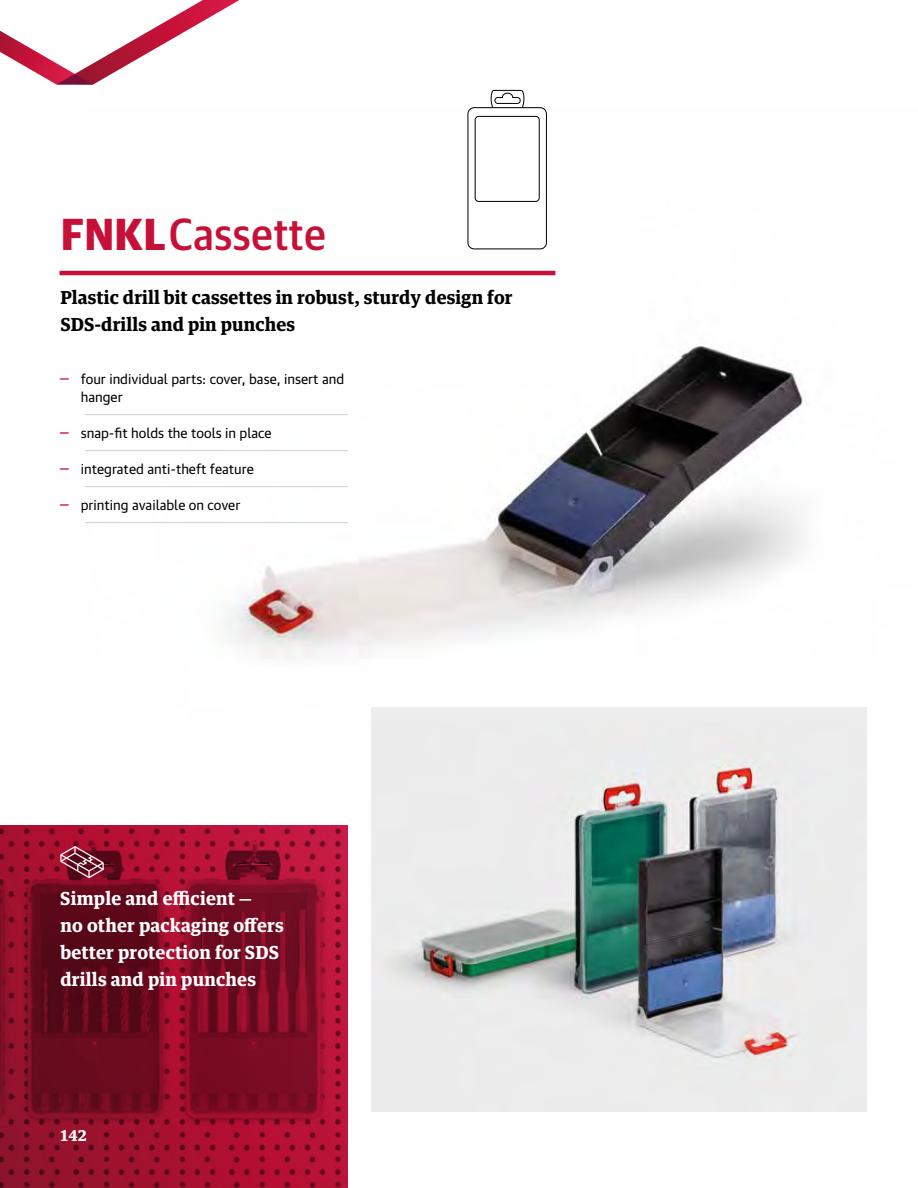
<style>
.page{position:relative;width:918px;height:1188px;background:#fff}
.page>*{position:absolute;margin:0;border:0;box-sizing:border-box;transform-origin:0 0}
.t1{font:500 45px "Guardian Sans Narrow";letter-spacing:.02em;color:#c61037}
.t2{font:700 18px/27px "Guardian Text Egyp";letter-spacing:.01em;color:#fff}
.t3{font:700 18px/27px "Guardian Text Egyp";letter-spacing:.005em;color:#000}
.t4{font:700 15px "Guardian Text Egyp";color:#fff}
.t5{font:13.5px/18px "Guardian Text Sans";color:#000}
.s1{font-weight:700}
.s2{font-weight:500;color:#c61037}
.s3{font-family:"Guardian Egyp";font-weight:600}
</style>
<div class="page">
<img style="left:85px;top:107px;width:718px;height:552px">
<svg style="left:0;top:825px;width:348px;height:363px;background:#880e28"></svg>
<div style="left:371px;top:707px;width:496px;height:404px;background:#ededed"></div>
<img style="left:392px;top:760px;width:405px;height:303px">
<svg style="left:60px;top:846px;width:44px;height:32px"></svg>
<svg style="left:0;top:0;width:240px;height:85px"></svg>
<div style="left:468px;top:107px;width:79px;height:142px;border:1px solid #000;border-radius:6px"></div>
<div style="left:475px;top:116px;width:64px;height:86px;border:1px solid #000;border-radius:4px"></div>
<svg style="left:490px;top:90px;width:35px;height:18px"></svg>
<hr style="left:60px;top:271px;width:495px;height:4px;background:#c61037">
<hr style="left:85px;top:414px;width:263px;height:1px;background:#d0d0d0">
<hr style="left:85px;top:450px;width:263px;height:1px;background:#d0d0d0">
<hr style="left:85px;top:486px;width:263px;height:1px;background:#d0d0d0">
<hr style="left:85px;top:522px;width:263px;height:1px;background:#d0d0d0">
<h1 class="t1" style="left:61px;top:202px;width:266px"><span class="s1">FNKL</span>Cassette</h1>
<h2 class="t3" style="left:60px;top:283px;width:454px">Plastic drill bit cassettes in robust, sturdy design for<br>SDS-drills and pin punches</h2>
<p class="t5" style="left:81px;top:368px;width:265px;text-indent:-21px"><span class="s2">—</span> four individual parts: cover, base, insert and hanger</p>
<p class="t5" style="left:60px;top:422px;width:214px"><span class="s2">—</span> snap-fit holds the tools in place</p>
<p class="t5" style="left:60px;top:458px;width:196px"><span class="s2">—</span> integrated anti-theft feature</p>
<p class="t5" style="left:60px;top:494px;width:182px"><span class="s2">—</span> printing available on cover</p>
<h2 class="t2" style="left:60px;top:884px;width:225px">Simple and efficient <span class="s3">—<br></span>no other packaging offers better protection for SDS drills and pin punches</h2>
<p class="t4" style="left:60px;top:1123px;width:29px">142</p>
</div>
